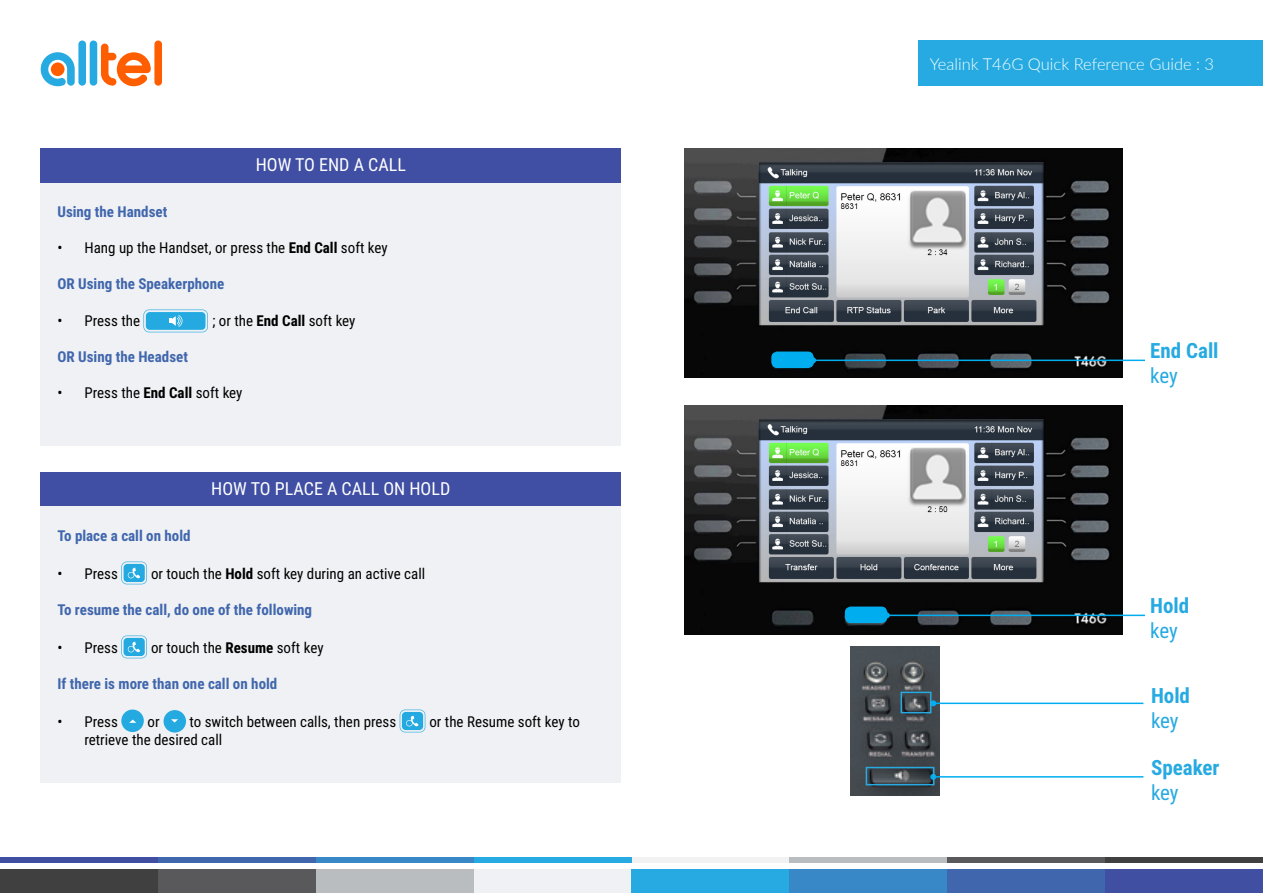
<style>
.page{position:relative;width:1263px;height:893px;background:#fff}
.page>*{position:absolute;margin:0;border:0;box-sizing:border-box;transform-origin:0 0}
.t1{font:700 21px "Roboto Condensed";color:#27aae1}
.t2{font:21px "Roboto Condensed";letter-spacing:-.01em;color:#27aae1}
.t3{font:18px "Roboto Condensed";color:#fff}
.t4{font:300 16.5px "Lato";color:#f2ffff}
.t5{font:15px "Roboto Condensed";color:#000}
.t6{font:700 15px "Roboto Condensed";color:#4066ad}
.s1{font-weight:700}
</style>
<div class="page">
<div style="left:154px;top:41px;width:8px;height:45px;background:#ff5e00;border-radius:4px"></div>
<div style="left:90px;top:41px;width:7px;height:45px;background:#27aae1;border-radius:4px"></div>
<div style="left:78px;top:41px;width:8px;height:45px;background:#27aae1;border-radius:4px"></div>
<svg style="left:41px;top:52px;width:34px;height:34px"></svg>
<svg style="left:101px;top:44px;width:50px;height:42px"></svg>
<div style="left:0;top:869px;width:158px;height:24px;background:#404040"></div>
<div style="left:158px;top:869px;width:158px;height:24px;background:#59595c"></div>
<div style="left:316px;top:869px;width:158px;height:24px;background:#babdbf"></div>
<div style="left:474px;top:869px;width:157px;height:24px;background:#eff1f4"></div>
<div style="left:1105px;top:869px;width:158px;height:24px;background:#404fa1"></div>
<div style="left:947px;top:869px;width:158px;height:24px;background:#4066ad"></div>
<div style="left:789px;top:869px;width:158px;height:24px;background:#3887c7"></div>
<div style="left:631px;top:869px;width:158px;height:24px;background:#27aae1"></div>
<div style="left:1105px;top:857px;width:158px;height:6px;background:#404040"></div>
<div style="left:947px;top:857px;width:158px;height:6px;background:#59595c"></div>
<div style="left:789px;top:857px;width:158px;height:6px;background:#babdbf"></div>
<div style="left:631px;top:857px;width:158px;height:6px;background:#f2f2f2"></div>
<div style="left:0;top:857px;width:158px;height:6px;background:#404fa1"></div>
<div style="left:158px;top:857px;width:158px;height:6px;background:#4066ad"></div>
<div style="left:316px;top:857px;width:158px;height:6px;background:#3887c7"></div>
<div style="left:474px;top:857px;width:157px;height:6px;background:#27aae1"></div>
<div style="left:816px;top:40px;width:447px;height:46px;background:#27aae1"></div>
<img style="left:684px;top:406px;width:438px;height:229px">
<img style="left:684px;top:149px;width:438px;height:228px">
<div style="left:345px;top:31px;width:573px;height:68px;background:#fff"></div>
<div style="left:40px;top:148px;width:581px;height:35px;background:#404fa3"></div>
<div style="left:40px;top:472px;width:581px;height:35px;background:#404fa3"></div>
<div style="left:40px;top:183px;width:581px;height:263px;background:#eff1f4"></div>
<div style="left:40px;top:507px;width:581px;height:276px;background:#eff1f4"></div>
<svg style="left:143px;top:310px;width:65px;height:22px"></svg>
<svg style="left:121px;top:562px;width:26px;height:22px"></svg>
<svg style="left:121px;top:635px;width:26px;height:23px"></svg>
<div style="left:121px;top:709px;width:23px;height:23px;background:#24aae1;border-radius:50%"></div>
<svg style="left:129px;top:719px;width:7px;height:4px"></svg>
<div style="left:164px;top:710px;width:22px;height:23px;background:#24aae1;border-radius:50%"></div>
<svg style="left:171px;top:719px;width:7px;height:4px"></svg>
<svg style="left:400px;top:710px;width:25px;height:22px"></svg>
<div style="left:771px;top:352px;width:43px;height:16px;background:#00aeef;border-radius:6px"></div>
<hr style="left:813px;top:360px;width:332px;height:1px;background:#00aeef">
<div style="left:845px;top:607px;width:42px;height:16px;background:#00aeef;border-radius:6px"></div>
<hr style="left:887px;top:615px;width:258px;height:1px;background:#00aeef">
<svg style="left:887px;top:612px;width:3px;height:6px"></svg>
<img style="left:850px;top:647px;width:89px;height:148px">
<hr style="left:933px;top:776px;width:210px;height:2px;background:#00aeef">
<svg style="left:930px;top:774px;width:6px;height:6px"></svg>
<hr style="left:933px;top:703px;width:210px;height:1px;background:#00aeef">
<svg style="left:931px;top:700px;width:5px;height:6px"></svg>
<div style="left:866px;top:767px;width:68px;height:18px;border:2px solid #27aae1"></div>
<div style="left:900px;top:692px;width:31px;height:21px;border:2px solid #27aae1"></div>
<p class="t3" style="left:256px;top:152px;width:152px">HOW TO END A CALL</p>
<p class="t6" style="left:57px;top:201px;width:111px">Using the Handset</p>
<p class="t5" style="left:57px;top:237px;width:332px">• Hang up the Handset, or press the <span class="s1">End Call</span> soft key</p>
<p class="t6" style="left:57px;top:273px;width:168px">OR Using the Speakerphone</p>
<p class="t5" style="left:57px;top:310px;width:84px">• Press the</p>
<p class="t5" style="left:212px;top:310px;width:145px">; or the <span class="s1">End Call</span> soft key</p>
<p class="t6" style="left:57px;top:346px;width:132px">OR Using the Headset</p>
<p class="t5" style="left:57px;top:382px;width:187px">• Press the <span class="s1">End Call</span> soft key</p>
<p class="t3" style="left:211px;top:476px;width:240px">HOW TO PLACE A CALL ON HOLD</p>
<p class="t6" style="left:57px;top:525px;width:135px">To place a call on hold</p>
<p class="t5" style="left:57px;top:563px;width:62px">• Press</p>
<p class="t5" style="left:151px;top:563px;width:276px">or touch the <span class="s1">Hold</span> soft key during an active call</p>
<p class="t6" style="left:57px;top:599px;width:256px">To resume the call, do one of the following</p>
<p class="t5" style="left:57px;top:637px;width:62px">• Press</p>
<p class="t5" style="left:151px;top:637px;width:174px">or touch the <span class="s1">Resume</span> soft key</p>
<p class="t6" style="left:57px;top:673px;width:221px">If there is more than one call on hold</p>
<p class="t5" style="left:57px;top:711px;width:62px">• Press</p>
<p class="t5" style="left:148px;top:711px;width:14px">or</p>
<p class="t5" style="left:189px;top:711px;width:208px">to switch between calls, then press</p>
<p class="t5" style="left:429px;top:711px;width:152px">or the Resume soft key to</p>
<p class="t5" style="left:84px;top:729px;width:139px">retrieve the desired call</p>
<p class="t4" style="left:930px;top:53px;width:286px">Yealink T46G Quick Reference Guide : 3</p>
<h1 class="t1" style="left:1150px;top:336px;width:70px">End Call</h1>
<h1 class="t2" style="left:1150px;top:361px;width:29px">key</h1>
<h1 class="t1" style="left:1150px;top:591px;width:41px">Hold</h1>
<h1 class="t2" style="left:1150px;top:616px;width:29px">key</h1>
<h1 class="t1" style="left:1151px;top:680px;width:41px">Hold</h1>
<h1 class="t2" style="left:1151px;top:706px;width:29px">key</h1>
<h1 class="t1" style="left:1151px;top:752px;width:70px">Speaker</h1>
<h1 class="t2" style="left:1151px;top:778px;width:29px">key</h1>
</div>
